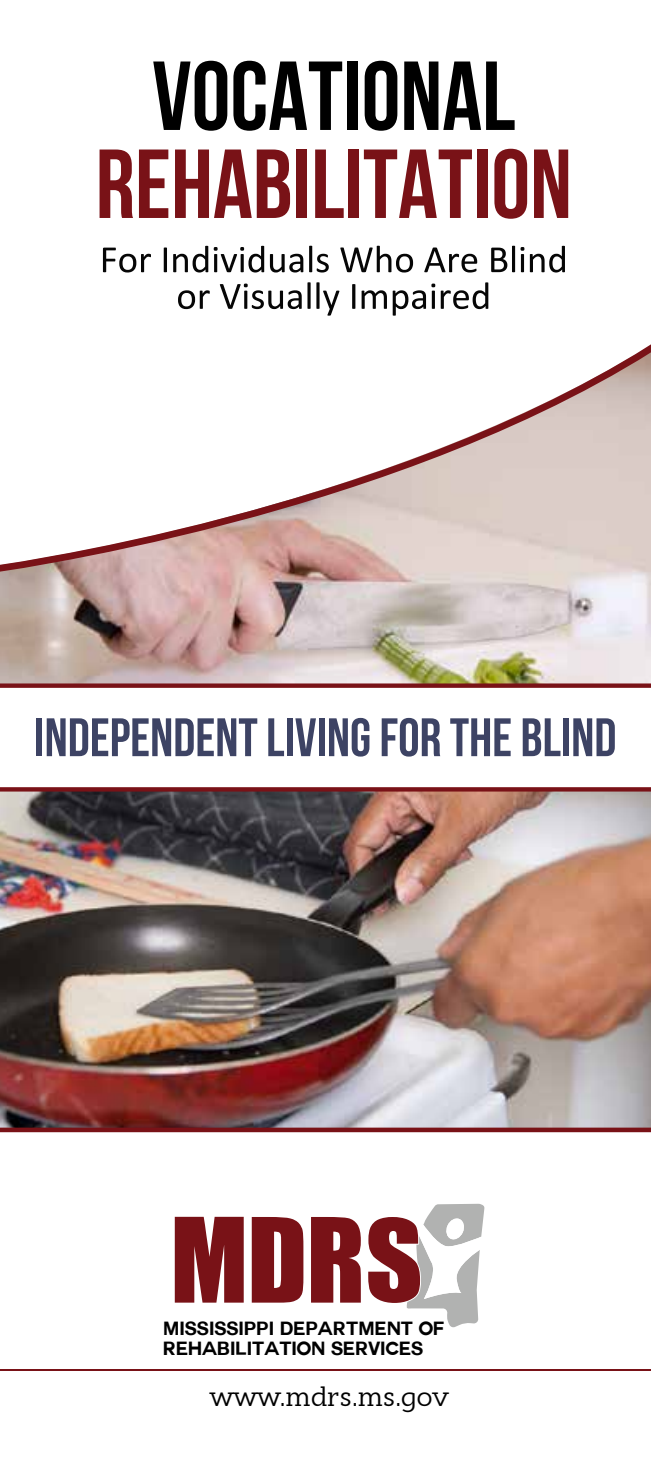
<style>
.page{position:relative;width:651px;height:1458px;background:#fff}
.page>*{position:absolute;margin:0;border:0;box-sizing:border-box;transform-origin:0 0}
.t1{font:97.88px "Bebas Neue";color:#791217}
.t2{font:97.88px "Bebas Neue";color:#000}
.t3{font:54px "Bebas Neue";color:#3d4364}
.t4{font:27px "Cyntho Slab Pro";color:#000}
.t5{font:700 18.68px/20.5px "COUTURE";color:#000}
</style>
<div class="page">
<svg style="left:103px;top:248px;width:48px;height:25px"></svg>
<svg style="left:164px;top:247px;width:3px;height:25px"></svg>
<svg style="left:173px;top:246px;width:91px;height:27px"></svg>
<svg style="left:270px;top:254px;width:33px;height:19px"></svg>
<svg style="left:309px;top:246px;width:19px;height:27px"></svg>
<svg style="left:340px;top:246px;width:73px;height:27px"></svg>
<svg style="left:424px;top:247px;width:53px;height:26px"></svg>
<svg style="left:491px;top:246px;width:73px;height:27px"></svg>
<svg style="left:178px;top:290px;width:32px;height:19px"></svg>
<svg style="left:220px;top:284px;width:81px;height:25px"></svg>
<svg style="left:307px;top:282px;width:3px;height:27px"></svg>
<svg style="left:316px;top:282px;width:23px;height:34px"></svg>
<svg style="left:352px;top:284px;width:3px;height:25px"></svg>
<svg style="left:361px;top:282px;width:127px;height:34px"></svg>
<img style="left:0;top:792px;width:650px;height:336px">
<img style="left:0;top:577px;width:650px;height:106px">
<svg style="left:0;top:345px;width:650px;height:232px"></svg>
<hr style="left:0;top:1128px;width:650px;height:4px;background:#791217">
<svg style="left:0;top:787px;width:650px;height:5px;background:#7e2226"></svg>
<svg style="left:0;top:683px;width:650px;height:5px;background:#852a2d"></svg>
<hr style="left:0;top:1369px;width:650px;height:2px;background:#791217">
<svg style="left:251px;top:1217px;width:52px;height:86px;background:#8a3135"></svg>
<svg style="left:311px;top:1217px;width:49px;height:86px;background:#892e33"></svg>
<svg style="left:175px;top:1217px;width:68px;height:86px;background:#882e32"></svg>
<svg style="left:368px;top:1204px;width:116px;height:124px"></svg>
<h1 class="t2" style="left:152px;top:42px;width:364px">VOCATIONAL</h1>
<h1 class="t1" style="left:96px;top:130px;width:477px">REHABILITATION</h1>
<h2 class="t3" style="left:34px;top:708px;width:583px">INDEPENDENT LIVING FOR THE BLIND</h2>
<p class="t5" style="left:162px;top:1318px;width:283px">MISSISSIPPI DEPARTMENT OF<br>REHABILITATION SERVICES</p>
<h3 class="t4" style="left:209px;top:1380px;width:240px">www.mdrs.ms.gov</h3>
</div>
